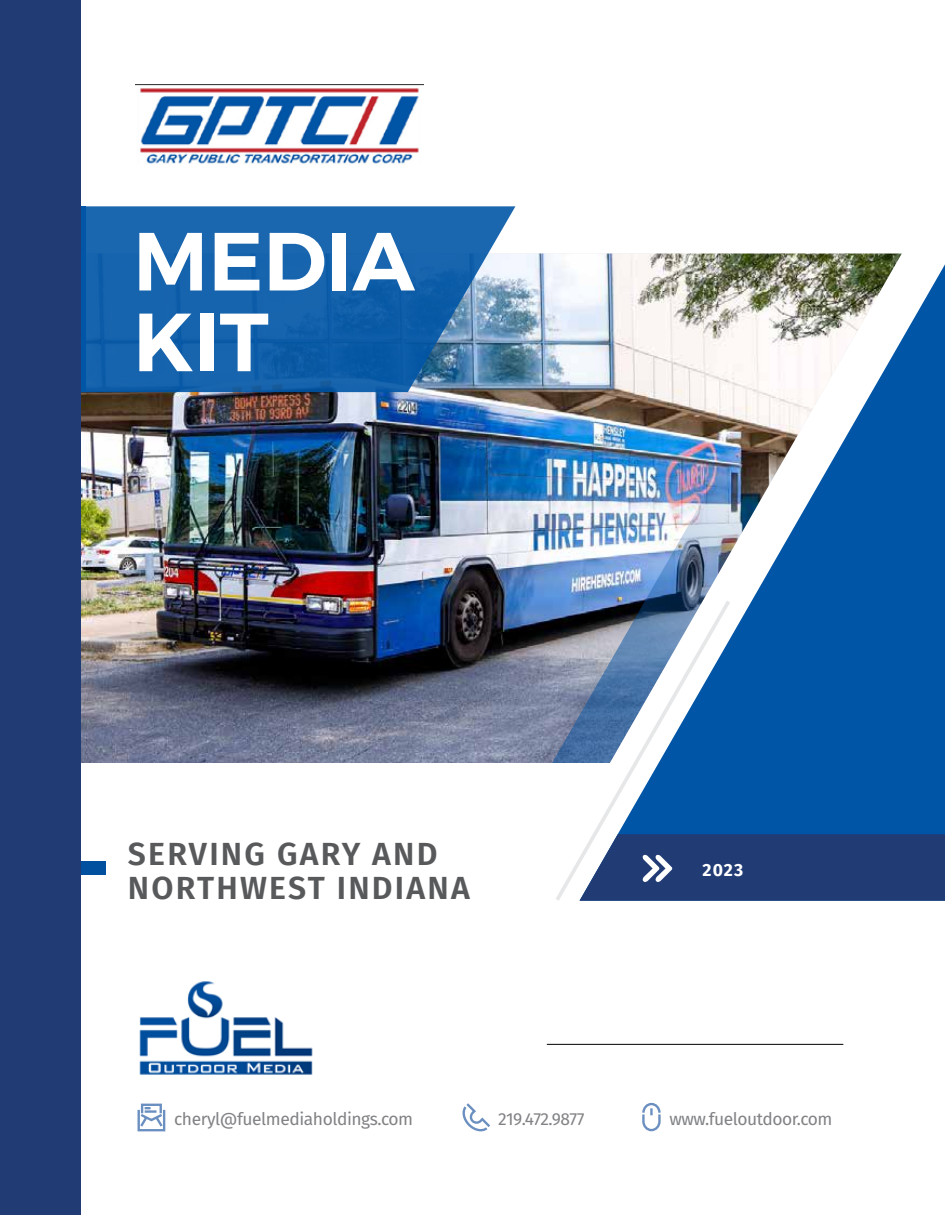
<style>
.page{position:relative;width:945px;height:1215px;background:#fff}
.page>*{position:absolute;margin:0;border:0;box-sizing:border-box;transform-origin:0 0}
.t1{font:600 82.35px/80.7px "Montserrat";color:#fff}
.t2{font:600 31.95px/33.6px "Fira Sans";letter-spacing:.07em;color:#58595b}
.t3{font:700 17.55px "Fira Sans";color:#fff}
.t4{font:17.4px "Fira Sans";letter-spacing:-.025em;color:#808285}
</style>
<div class="page">
<img style="left:135px;top:85px;width:288px;height:79px">
<div style="left:734px;top:264px;width:211px;height:570px;background:#0055a6"></div>
<div style="left:76px;top:862px;width:30px;height:13px;background:#01509f"></div>
<svg style="left:556px;top:763px;width:178px;height:138px"></svg>
<img style="left:81px;top:254px;width:821px;height:509px">
<img style="left:552px;top:415px;width:257px;height:348px">
<svg style="left:137px;top:1103px;width:29px;height:29px"></svg>
<svg style="left:642px;top:1102px;width:19px;height:30px"></svg>
<svg style="left:462px;top:1103px;width:28px;height:29px"></svg>
<hr style="left:547px;top:1044px;width:296px;height:1px;background:#000">
<svg style="left:86px;top:206px;width:429px;height:186px;fill:#1764ae"></svg>
<div style="left:0;top:206px;width:86px;height:186px;background:#0055a6"></div>
<svg style="left:580px;top:834px;width:365px;height:67px"></svg>
<img style="left:139px;top:981px;width:174px;height:94px">
<div style="left:0;top:0;width:81px;height:1215px;background:#213c75"></div>
<h1 class="t1" style="left:133px;top:214px;width:283px">MEDIA<br>KIT</h1>
<h2 class="t2" style="left:128px;top:836px;width:344px">SERVING GARY AND<br>NORTHWEST INDIANA</h2>
<p class="t3" style="left:703px;top:855px;width:42px">2023</p>
<p class="t4" style="left:174px;top:1106px;width:241px">cheryl@fuelmediaholdings.com</p>
<p class="t4" style="left:498px;top:1106px;width:88px">219.472.9877</p>
<p class="t4" style="left:669px;top:1106px;width:165px">www.fueloutdoor.com</p>
</div>
